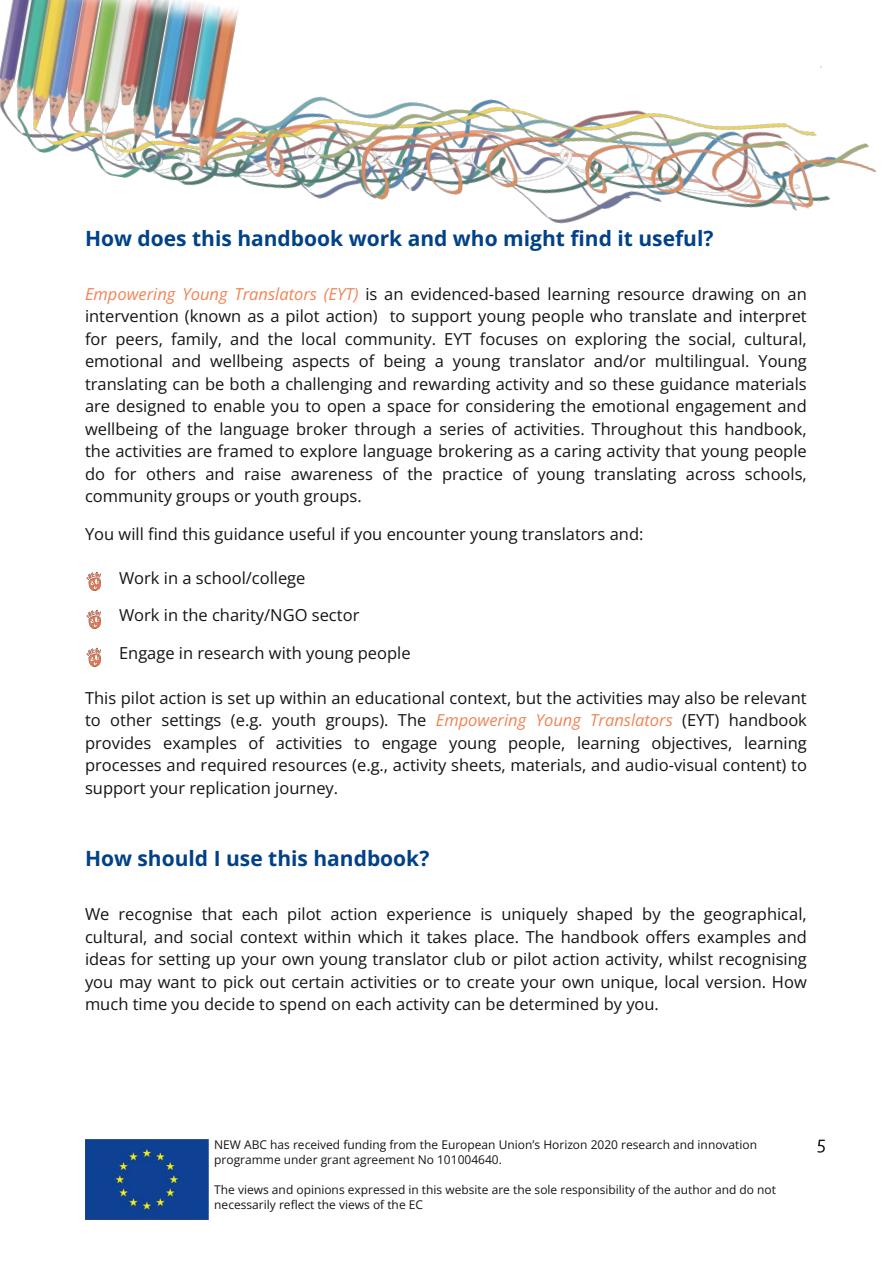
<style>
.page{position:relative;width:893px;height:1263px;background:#fff}
.page>*{position:absolute;margin:0;border:0;box-sizing:border-box;transform-origin:0 0}
.t1{font:700 21px "Open Sans";color:#004187}
.t2{font:16.5px/22.5px "Open Sans";color:#161413;text-align:justify}
.t3{font:12px/15px "Open Sans";color:#161413}
.s1{font-style:italic;color:#f18354}
</style>
<div class="page">
<img style="left:85px;top:1140px;width:124px;height:80px">
<svg style="left:818px;top:1140px;width:7px;height:13px"></svg>
<img style="left:0;top:0;width:876px;height:224px">
<img style="left:86px;top:571px;width:15px;height:20px">
<img style="left:86px;top:609px;width:15px;height:20px">
<img style="left:86px;top:648px;width:15px;height:19px">
<p class="t1" style="left:85px;top:223px;width:630px">How does this handbook work and who might find it useful?</p>
<p class="t2" style="left:85px;top:282px;width:723px"><span class="s1">Empowering Young Translators (EYT)</span> is an evidenced-based learning resource drawing on an intervention (known as a pilot action) to support young people who translate and interpret for peers, family, and the local community. EYT focuses on exploring the social, cultural, emotional and wellbeing aspects of being a young translator and/or multilingual. Young translating can be both a challenging and rewarding activity and so these guidance materials are designed to enable you to open a space for considering the emotional engagement and wellbeing of the language broker through a series of activities. Throughout this handbook, the activities are framed to explore language brokering as a caring activity that young people do for others and raise awareness of the practice of young translating across schools, community groups or youth groups.</p>
<p class="t2" style="left:85px;top:522px;width:560px">You will find this guidance useful if you encounter young translators and:</p>
<p class="t2" style="left:119px;top:566px;width:188px">Work in a school/college</p>
<p class="t2" style="left:119px;top:603px;width:242px">Work in the charity/NGO sector</p>
<p class="t2" style="left:119px;top:641px;width:293px">Engage in research with young people</p>
<p class="t2" style="left:85px;top:686px;width:723px">This pilot action is set up within an educational context, but the activities may also be relevant to other settings (e.g. youth groups). The <span class="s1">Empowering Young Translators</span> (EYT) handbook provides examples of activities to engage young people, learning objectives, learning processes and required resources (e.g., activity sheets, materials, and audio-visual content) to support your replication journey.</p>
<p class="t1" style="left:85px;top:844px;width:346px">How should I use this handbook?</p>
<p class="t2" style="left:85px;top:903px;width:723px">We recognise that each pilot action experience is uniquely shaped by the geographical, cultural, and social context within which it takes place. The handbook offers examples and ideas for setting up your own young translator club or pilot action activity, whilst recognising you may want to pick out certain activities or to create your own unique, local version. How much time you decide to spend on each activity can be determined by you.</p>
<p class="t3" style="left:214px;top:1137px;width:544px">NEW ABC has received funding from the European Union’s Horizon 2020 research and innovation programme under grant agreement No 101004640.</p>
<p class="t3" style="left:214px;top:1182px;width:563px">The views and opinions expressed in this website are the sole responsibility of the author and do not necessarily reflect the views of the EC</p>
</div>
